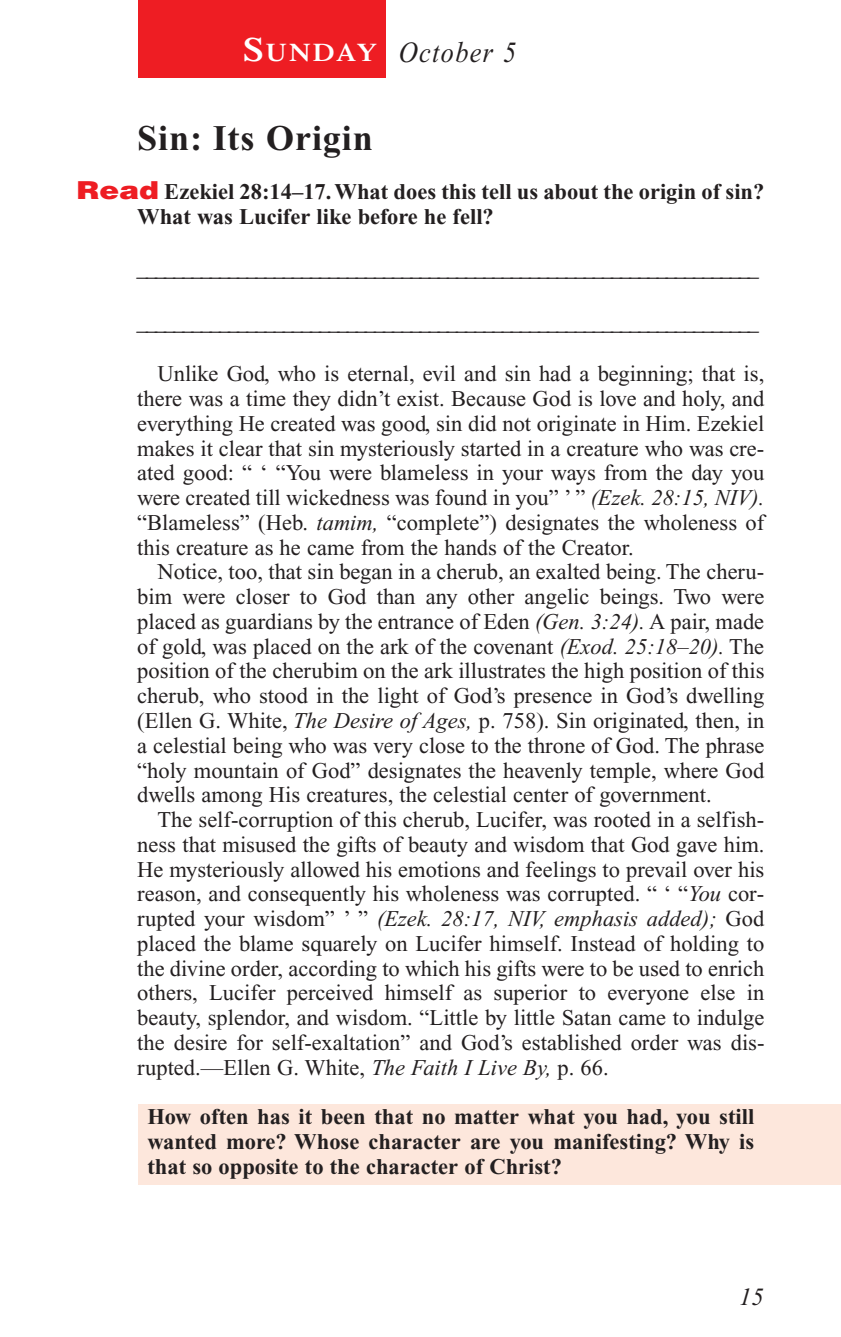
<style>
.page{position:relative;width:841px;height:1337px;background:#fff}
.page>*{position:absolute;margin:0;border:0;box-sizing:border-box;transform-origin:0 0}
.t1{font:700 36px "Times New Roman";letter-spacing:.025em;color:#231f20}
.t2{font:italic 29.25px "Times New Roman";letter-spacing:.05em;color:#231f20;scale:.9 1}
.t3{font:italic 24.75px "Times New Roman";color:#231f20}
.t4{font:22.5px/24.8px "Times New Roman";color:#231f20;text-align:justify}
.t5{font:700 22.5px/24.8px "Times New Roman";color:#231f20}
.t6{font:italic 22.5px "Times New Roman";color:#231f20}
.s1{font-family:"Times";font-weight:600;font-style:normal;font-size:33.75px;color:#fff}
.s2{font-family:"Times";font-weight:600;font-style:normal;font-size:25.2px;color:#fff}
.s3{font-family:"Helvetica";font-weight:900;font-size:24.75px;color:#ee1d23}
.s4{font-style:italic}
</style>
<div class="page">
<div style="left:138px;top:1104px;width:702px;height:81px;background:#fde7dc"></div>
<div style="left:138px;top:0;width:248px;height:78px;background:#ee1d23"></div>
<h2 class="t2" style="left:243px;top:41px;width:305px"><span class="s1">S</span><span class="s2">UNDAY</span> October 5</h2>
<h1 class="t1" style="left:137px;top:126px;width:237px">Sin: Its Origin</h1>
<p class="t5" style="left:137px;top:182px;width:628px;text-indent:-61px"><span class="s3">Read</span> Ezekiel 28:14–17. What does this tell us about the origin of sin?<br>What was Lucifer like before he fell?</p>
<p class="t6" style="left:137px;top:260px;width:628px">____________________________________________________________________</p>
<p class="t6" style="left:137px;top:314px;width:628px">____________________________________________________________________</p>
<p class="t4" style="left:137px;top:363px;width:628px;text-indent:20px">Unlike God, who is eternal, evil and sin had a beginning; that is, there was a time they didn’t exist. Because God is love and holy, and everything He created was good, sin did not originate in Him. Ezekiel makes it clear that sin mysteriously started in a creature who was cre&shy;ated good: “ ‘ “You were blameless in your ways from the day you were created till wickedness was found in you” ’ ” <span class="s4">(Ezek. 28:15, NIV). </span>“Blameless” (Heb. <span class="s4">tamim,</span> “complete”) designates the wholeness of this creature as he came from the hands of the Creator.</p>
<p class="t4" style="left:137px;top:561px;width:628px;text-indent:20px">Notice, too, that sin began in a cherub, an exalted being. The cheru&shy;bim were closer to God than any other angelic beings. Two were placed as guardians by the entrance of Eden <span class="s4">(Gen. 3:24).</span> A pair, made of gold, was placed on the ark of the covenant <span class="s4">(Exod. 25:18–20).</span> The position of the cherubim on the ark illustrates the high position of this cherub, who stood in the light of God’s presence in God’s dwelling (Ellen G. White, <span class="s4">The Desire of Ages,</span> p. 758). Sin originated, then, in a celestial being who was very close to the throne of God. The phrase “holy mountain of God” designates the heavenly temple, where God dwells among His creatures, the celestial center of government.</p>
<p class="t4" style="left:137px;top:809px;width:628px;text-indent:20px">The self-corruption of this cherub, Lucifer, was rooted in a selfish&shy;ness that misused the gifts of beauty and wisdom that God gave him.<br>He mysteriously allowed his emotions and feelings to prevail over his reason, and consequently his wholeness was corrupted. “ ‘ “<span class="s4">You</span> cor&shy;rupted your wisdom” ’ ” <span class="s4">(Ezek. 28:17, NIV, emphasis added);</span> God placed the blame squarely on Lucifer himself. Instead of holding to the divine order, according to which his gifts were to be used to enrich others, Lucifer perceived himself as superior to everyone else in beauty, splendor, and wisdom. “Little by little Satan came to indulge the desire for self-exaltation” and God’s established order was dis&shy;rupted.—Ellen G. White, <span class="s4">The Faith I Live By,</span> p. 66.</p>
<p class="t5" style="left:147px;top:1106px;width:608px;text-align:justify">How often has it been that no matter what you had, you still wanted more? Whose character are you manifesting? Why is that so opposite to the character of Christ?</p>
<p class="t3" style="left:739px;top:1287px;width:26px">15</p>
</div>
